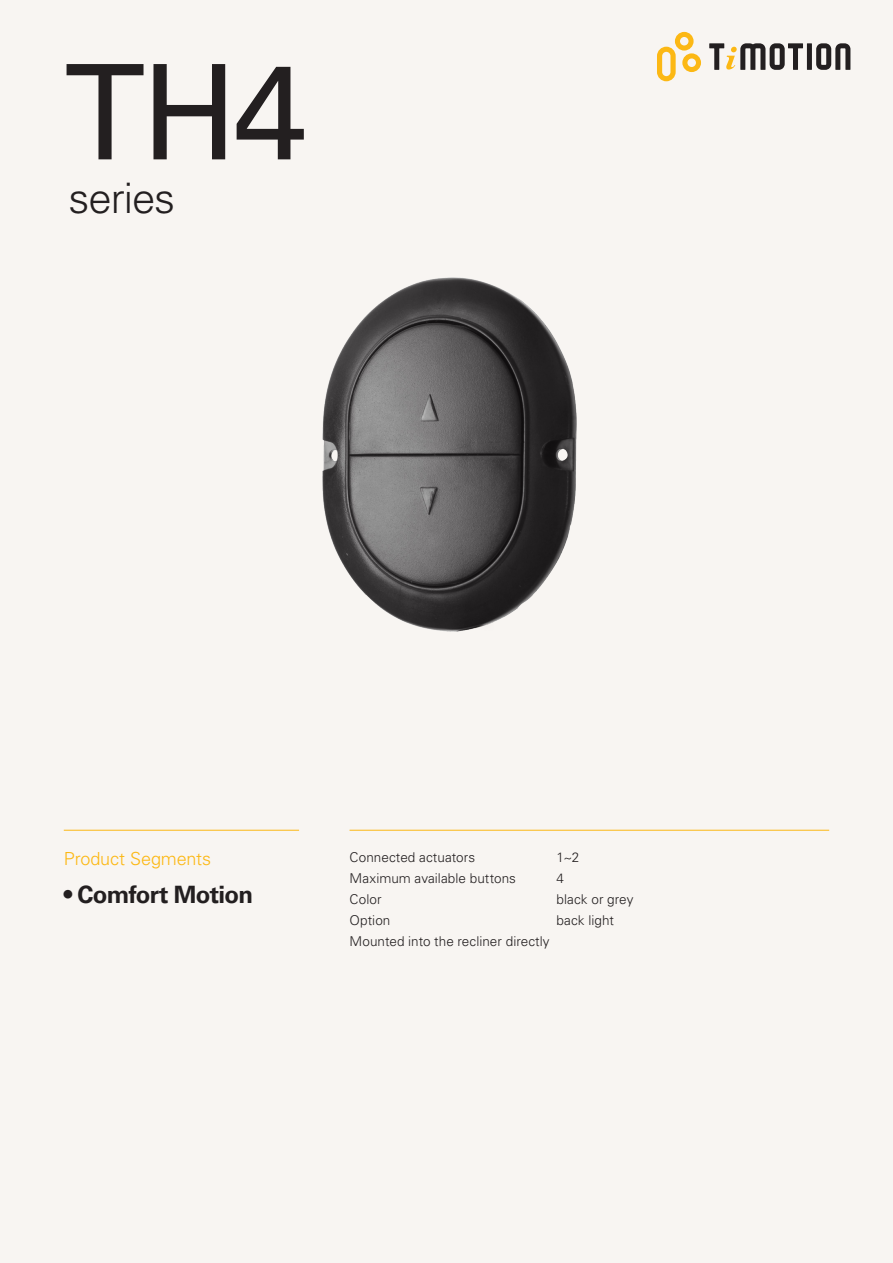
<style>
.page{position:relative;width:893px;height:1263px;background:#f8f5f2}
.page>*{position:absolute;margin:0;border:0;box-sizing:border-box;transform-origin:0 0}
._01_1_product_name{font:132px "Univers LT Std";color:#231f20}
._01_2_product_series{font:300 42px "Univers LT Std";letter-spacing:-.025em;color:#231f20}
._02_2_pr_segments{font:700 24px "Univers LT Std";letter-spacing:-.03em;color:#231f20}
._02_1_pr_segments{font:300 18px "Univers LT Std";letter-spacing:-.005em;color:#fcb814}
._04_2_feature_body{font:300 13.5px "Univers LT Std";letter-spacing:.005em;color:#231f20}
</style>
<div class="page">
<svg style="left:657px;top:32px;width:44px;height:49px"></svg>
<div style="left:807px;top:43px;width:5px;height:27px;background:#231f20"></div>
<svg style="left:816px;top:43px;width:34px;height:27px"></svg>
<svg style="left:709px;top:43px;width:94px;height:27px"></svg>
<hr style="left:350px;top:830px;width:479px;height:1px;background:#fcb814">
<hr style="left:64px;top:830px;width:235px;height:1px;background:#fcb814">
<img style="left:322px;top:277px;width:254px;height:354px">
<p class="_01_1_product_name" style="left:64px;top:34px;width:244px">TH4</p>
<p class="_01_2_product_series" style="left:69px;top:173px;width:108px">series</p>
<p class="_02_1_pr_segments" style="left:64px;top:848px;width:149px">Product Segments</p>
<p class="_02_2_pr_segments" style="left:64px;top:881px;width:191px">• Comfort Motion</p>
<p class="_04_2_feature_body" style="left:350px;top:849px;width:127px">Connected actuators</p>
<p class="_04_2_feature_body" style="left:557px;top:849px;width:24px">1~2</p>
<p class="_04_2_feature_body" style="left:350px;top:870px;width:168px">Maximum available buttons</p>
<p class="_04_2_feature_body" style="left:557px;top:870px;width:9px">4</p>
<p class="_04_2_feature_body" style="left:350px;top:891px;width:34px">Color</p>
<p class="_04_2_feature_body" style="left:557px;top:891px;width:78px">black or grey</p>
<p class="_04_2_feature_body" style="left:350px;top:912px;width:42px">Option</p>
<p class="_04_2_feature_body" style="left:557px;top:912px;width:59px">back light</p>
<p class="_04_2_feature_body" style="left:350px;top:933px;width:202px">Mounted into the recliner directly</p>
</div>
